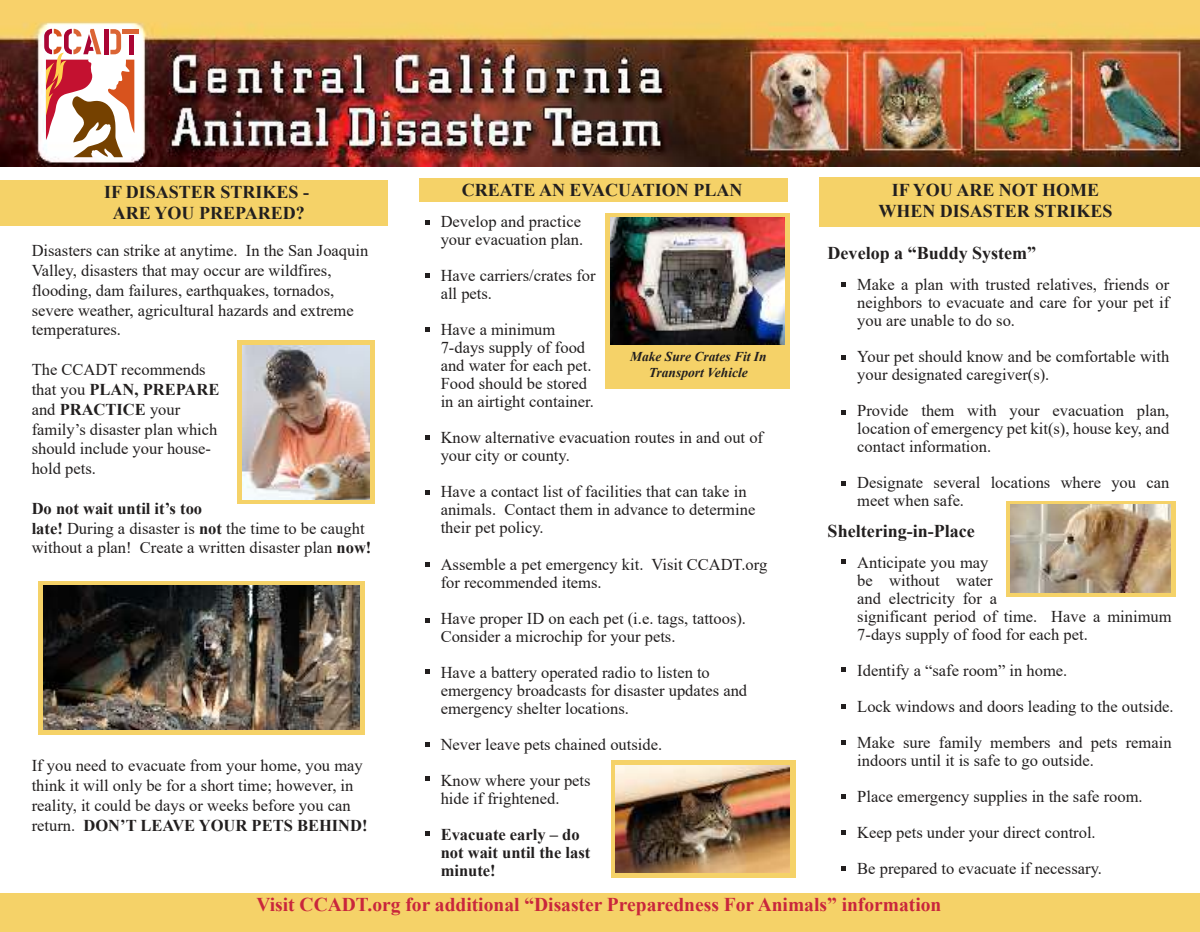
<style>
.page{position:relative;width:1200px;height:932px;background:#fff}
.page>*{position:absolute;margin:0;border:0;box-sizing:border-box;transform-origin:0 0}
.t1{font:700 19.5px "Times New Roman";color:#c9263c}
.t2{font:700 18px/21.6px "Times New Roman";color:#221f1f;text-align:center}
.t3{font:16.5px/18px "Times New Roman";color:#221f1f}
.t4{font:700 16.5px/18px "Times New Roman";color:#221f1f}
.t5{font:italic 700 13.5px/16.2px "Times New Roman";color:#221f1f;text-align:center}
.s1{font-weight:700}
</style>
<div class="page">
<img style="left:0;top:0;width:1199px;height:166px">
<div style="left:0;top:893px;width:1199px;height:38px;background:#f5d268"></div>
<div style="left:0;top:179px;width:387px;height:46px;background:#f5d268"></div>
<div style="left:419px;top:178px;width:368px;height:23px;background:#f5d268"></div>
<div style="left:819px;top:178px;width:380px;height:49px;background:#f5d268"></div>
<svg style="left:38px;top:581px;width:327px;height:153px;background:#e0c063"></svg>
<img style="left:44px;top:585px;width:315px;height:144px">
<svg style="left:611px;top:760px;width:184px;height:117px;background:#ecc766"></svg>
<div style="left:605px;top:213px;width:184px;height:175px;background:#f5d268"></div>
<hr style="left:122px;top:29px;width:17px;height:4px;background:#db6433">
<svg style="left:44px;top:29px;width:90px;height:132px"></svg>
<img style="left:615px;top:765px;width:174px;height:106px">
<svg style="left:1006px;top:501px;width:169px;height:95px;background:#eaca6c"></svg>
<img style="left:1010px;top:504px;width:159px;height:88px">
<div style="left:236px;top:340px;width:138px;height:164px;background:#f5d268"></div>
<img style="left:610px;top:217px;width:174px;height:127px">
<svg style="left:425px;top:220px;width:4px;height:4px"></svg>
<svg style="left:841px;top:282px;width:4px;height:4px"></svg>
<svg style="left:841px;top:355px;width:4px;height:4px"></svg>
<svg style="left:841px;top:410px;width:4px;height:4px"></svg>
<svg style="left:841px;top:482px;width:4px;height:4px"></svg>
<svg style="left:425px;top:273px;width:4px;height:4px"></svg>
<svg style="left:425px;top:327px;width:4px;height:4px"></svg>
<svg style="left:425px;top:435px;width:4px;height:4px"></svg>
<svg style="left:425px;top:490px;width:4px;height:4px"></svg>
<svg style="left:425px;top:562px;width:4px;height:4px"></svg>
<svg style="left:425px;top:618px;width:4px;height:4px"></svg>
<svg style="left:425px;top:669px;width:5px;height:4px"></svg>
<svg style="left:425px;top:742px;width:5px;height:4px"></svg>
<svg style="left:425px;top:776px;width:5px;height:4px"></svg>
<svg style="left:425px;top:831px;width:5px;height:4px"></svg>
<svg style="left:841px;top:559px;width:4px;height:4px"></svg>
<svg style="left:841px;top:667px;width:4px;height:4px"></svg>
<svg style="left:841px;top:740px;width:4px;height:4px"></svg>
<svg style="left:841px;top:794px;width:4px;height:3px"></svg>
<svg style="left:841px;top:830px;width:4px;height:4px"></svg>
<svg style="left:841px;top:866px;width:4px;height:4px"></svg>
<svg style="left:841px;top:704px;width:4px;height:4px"></svg>
<img style="left:242px;top:345px;width:128px;height:154px">
<p class="t2" style="left:104px;top:182px;width:206px">IF DISASTER STRIKES -<br>ARE YOU PREPARED?</p>
<p class="t2" style="left:461px;top:180px;width:282px">CREATE AN EVACUATION PLAN</p>
<p class="t3" style="left:440px;top:214px;width:144px">Develop and practice your evacuation plan.</p>
<p class="t3" style="left:440px;top:268px;width:156px">Have carriers/crates for all pets.</p>
<p class="t3" style="left:440px;top:322px;width:155px">Have a minimum<br>7-days supply of food and water for each pet.<br>Food should be stored in an airtight container.</p>
<p class="t3" style="left:440px;top:430px;width:324px">Know alternative evacuation routes in and out of your city or county.</p>
<p class="t3" style="left:440px;top:484px;width:316px">Have a contact list of facilities that can take in animals. Contact them in advance to determine their pet policy.</p>
<p class="t3" style="left:440px;top:556px;width:328px">Assemble a pet emergency kit. Visit CCADT.org for recommended items.</p>
<p class="t3" style="left:440px;top:610px;width:307px">Have proper ID on each pet (i.e. tags, tattoos).<br>Consider a microchip for your pets.</p>
<p class="t3" style="left:440px;top:664px;width:308px">Have a battery operated radio to listen to emergency broadcasts for disaster updates and emergency shelter locations.</p>
<p class="t3" style="left:440px;top:727px;width:223px;line-height:36px">Never leave pets chained outside.<br>Know where your pets</p>
<p class="t3" style="left:440px;top:790px;width:120px">hide if frightened.</p>
<p class="t4" style="left:440px;top:826px;width:151px">Evacuate early – do not wait until the last minute!</p>
<p class="t3" style="left:32px;top:242px;width:338px;line-height:19.8px">Disasters can strike at anytime. In the San Joaquin Valley, disasters that may occur are wildfires, flooding, dam failures, earthquakes, tornados, severe weather, agricultural hazards and extreme temperatures.</p>
<p class="t3" style="left:32px;top:361px;width:189px;line-height:19.8px">The CCADT recommends that you <span class="s1">PLAN, PREPARE </span>and <span class="s1">PRACTICE</span> your family’s disaster plan which should include your house&shy;hold pets.</p>
<p class="t3" style="left:32px;top:499px;width:341px;line-height:19.8px"><span class="s1">Do not wait until it’s too<br>late!</span> During a disaster is <span class="s1">not</span> the time to be caught without a plan! Create a written disaster plan <span class="s1">now!</span></p>
<p class="t5" style="left:630px;top:349px;width:138px">Make Sure Crates Fit In<br>Transport Vehicle</p>
<p class="t3" style="left:32px;top:757px;width:337px;line-height:19.8px">If you need to evacuate from your home, you may think it will only be for a short time; however, in reality, it could be days or weeks before you can return. <span class="s1">DON’T LEAVE YOUR PETS BEHIND!</span></p>
<p class="t2" style="left:878px;top:180px;width:236px">IF YOU ARE NOT HOME<br>WHEN DISASTER STRIKES</p>
<p class="t2" style="left:827px;top:244px;width:210px">Develop a “Buddy System”</p>
<p class="t3" style="left:857px;top:277px;width:313px;text-align:justify">Make a plan with trusted relatives, friends or neighbors to evacuate and care for your pet if you are unable to do so.</p>
<p class="t3" style="left:857px;top:349px;width:313px">Your pet should know and be comfortable with your designated caregiver(s).</p>
<p class="t3" style="left:857px;top:403px;width:313px;text-align:justify">Provide them with your evacuation plan, location of emergency pet kit(s), house key, and contact information.</p>
<p class="t3" style="left:857px;top:475px;width:313px">Designate several locations where you can meet when safe.</p>
<p class="t2" style="left:827px;top:521px;width:148px">Sheltering-in-Place</p>
<p class="t3" style="left:857px;top:554px;width:316px">Anticipate you may<br>be without water<br>and electricity for a<br>significant period of time. Have a minimum<br>7-days supply of food for each pet.</p>
<p class="t3" style="left:857px;top:653px;width:318px;line-height:36px">Identify a “safe room” in home.<br>Lock windows and doors leading to the outside.<br>Make sure family members and pets remain</p>
<p class="t3" style="left:857px;top:743px;width:287px;line-height:36px">indoors until it is safe to go outside.<br>Place emergency supplies in the safe room.<br>Keep pets under your direct control.<br>Be prepared to evacuate if necessary.</p>
<p class="t1" style="left:256px;top:897px;width:686px">Visit CCADT.org for additional “Disaster Preparedness For Animals” information</p>
</div>
